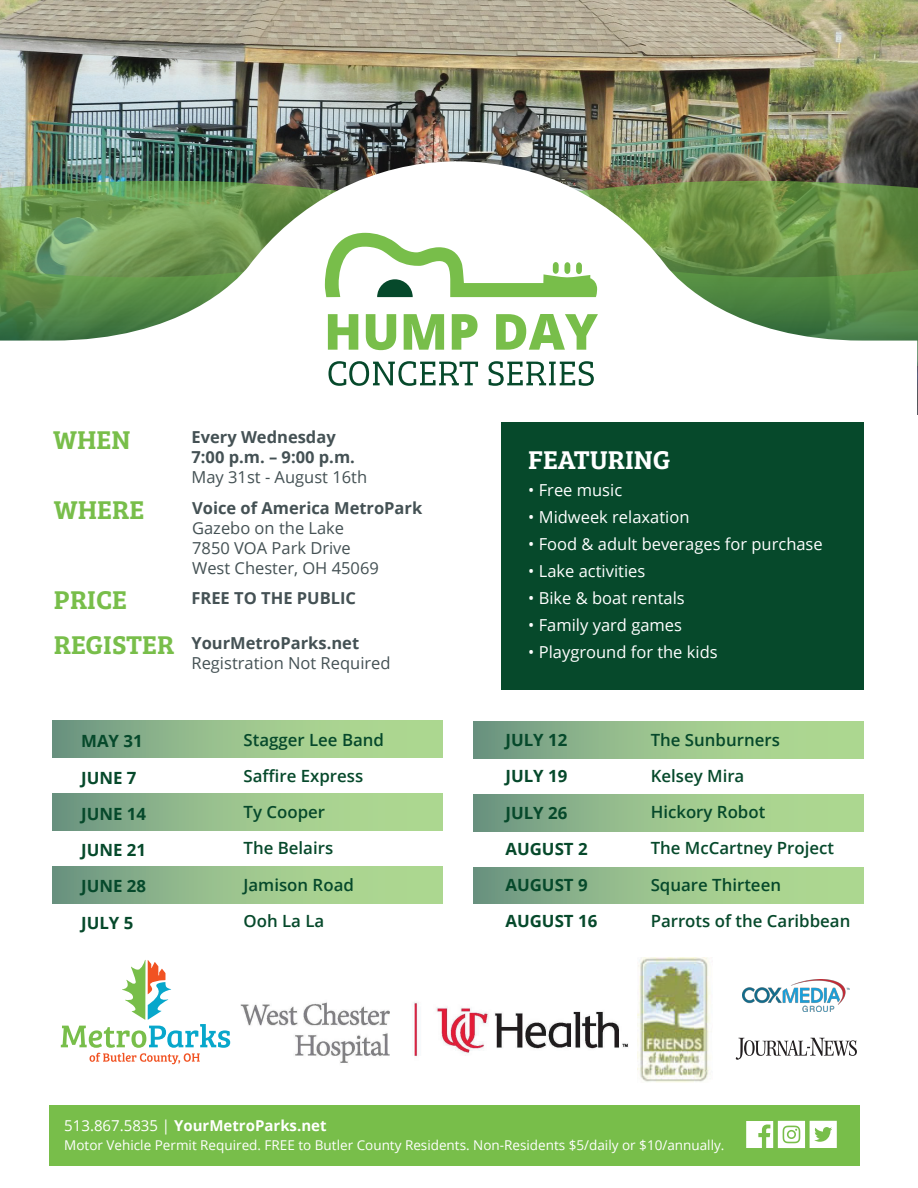
<style>
.page{position:relative;width:918px;height:1188px;background:#fff}
.page>*{position:absolute;margin:0;border:0;box-sizing:border-box;transform-origin:0 0}
.t1{font:26.55px "Bree Serif Sb";color:#78be4a}
.t2{font:26.55px "Bree Serif Sb";color:#fff}
.t3{font:600 16.8px/36.3px "Open Sans";color:#06492b}
.t4{font:700 16.8px/36.3px "Open Sans";color:#06492b}
.t5{font:16.5px "Open Sans";color:#fff}
.t6{font:16.5px/19.8px "Open Sans";color:#445154}
.t7{font:700 16.5px/19.8px "Open Sans";color:#445154}
.t8{font:700 15px "Open Sans";color:#fff}
.t9{font:13.5px "Open Sans";color:#fff}
.s1{font-family:"Bree Serif Sb";font-size:26.55px;color:#78be4a}
.s2{font-weight:700}
.s3{font-weight:400}
</style>
<div class="page">
<div style="left:473px;top:722px;width:391px;height:36px;background:linear-gradient(to right,#759d85,#bae494)"></div>
<div style="left:473px;top:795px;width:391px;height:36px;background:linear-gradient(to right,#759d85,#bae494)"></div>
<div style="left:473px;top:867px;width:391px;height:37px;background:linear-gradient(to right,#759d85,#bae494)"></div>
<img style="left:0;top:0;width:918px;height:415px">
<svg style="left:0;top:161px;width:917px;height:254px"></svg>
<svg style="left:328px;top:314px;width:30px;height:36px"></svg>
<svg style="left:366px;top:314px;width:30px;height:36px"></svg>
<svg style="left:404px;top:314px;width:40px;height:36px"></svg>
<svg style="left:452px;top:314px;width:26px;height:36px"></svg>
<svg style="left:496px;top:314px;width:102px;height:36px"></svg>
<svg style="left:328px;top:361px;width:150px;height:25px"></svg>
<svg style="left:489px;top:361px;width:105px;height:25px"></svg>
<svg style="left:325px;top:233px;width:272px;height:64px"></svg>
<div style="left:501px;top:422px;width:363px;height:268px;background:#06492b"></div>
<div style="left:49px;top:1105px;width:810px;height:61px;background:#78be4a"></div>
<svg style="left:746px;top:1121px;width:91px;height:27px"></svg>
<div style="left:52px;top:721px;width:391px;height:36px;background:linear-gradient(to right,#759c85,#bae494)"></div>
<div style="left:52px;top:794px;width:391px;height:36px;background:linear-gradient(to right,#759c85,#bae494)"></div>
<div style="left:52px;top:866px;width:391px;height:37px;background:linear-gradient(to right,#759c85,#bae494)"></div>
<img style="left:637px;top:957px;width:74px;height:125px">
<img style="left:743px;top:980px;width:107px;height:32px">
<svg style="left:736px;top:1038px;width:121px;height:22px"></svg>
<svg style="left:61px;top:960px;width:169px;height:104px"></svg>
<img style="left:240px;top:1002px;width:388px;height:61px">
<h1 class="t1" style="left:53px;top:419px;width:79px">WHEN</h1>
<h1 class="t1" style="left:54px;top:489px;width:92px">WHERE</h1>
<p class="t7" style="left:191px;top:427px;width:165px">Every Wednesday<br>7:00 p.m. – 9:00 p.m.</p>
<p class="t6" style="left:191px;top:467px;width:177px">May 31st - August 16th</p>
<p class="t7" style="left:192px;top:498px;width:232px">Voice of America MetroPark</p>
<p class="t6" style="left:192px;top:518px;width:188px">Gazebo on the Lake<br>7850 VOA Park Drive<br>West Chester, OH 45069</p>
<h1 class="t1" style="left:54px;top:580px;width:75px">PRICE</h1>
<p class="t7" style="left:191px;top:588px;width:166px">FREE TO THE PUBLIC</p>
<p class="t6" style="left:191px;top:633px;width:201px;text-indent:-137px"><span class="s1">REGISTER</span> <span class="s2">YourMetroParks.net<br></span>Registration Not Required</p>
<h1 class="t2" style="left:528px;top:440px;width:144px">FEATURING</h1>
<p class="t5" style="left:528px;top:479px;width:95px">• Free music</p>
<p class="t5" style="left:528px;top:506px;width:163px">• Midweek relaxation</p>
<p class="t5" style="left:528px;top:533px;width:296px">• Food &amp; adult beverages for purchase</p>
<p class="t5" style="left:528px;top:560px;width:119px">• Lake activities</p>
<p class="t5" style="left:528px;top:587px;width:158px">• Bike &amp; boat rentals</p>
<p class="t5" style="left:528px;top:614px;width:155px">• Family yard games</p>
<p class="t5" style="left:528px;top:641px;width:191px">• Playground for the kids</p>
<p class="t4" style="left:81px;top:723px;width:66px">MAY 31<br>JUNE 7<br>JUNE 14<br>JUNE 21<br>JUNE 28<br>JULY 5</p>
<p class="t3" style="left:244px;top:721px;width:142px">Stagger Lee Band<br>Saffire Express<br>Ty Cooper<br>The Belairs<br>Jamison Road<br>Ooh La La</p>
<p class="t4" style="left:505px;top:721px;width:93px">JULY 12<br>JULY 19<br>JULY 26<br>AUGUST 2<br>AUGUST 9<br>AUGUST 16</p>
<p class="t3" style="left:651px;top:721px;width:201px">The Sunburners<br>Kelsey Mira<br>Hickory Robot<br>The McCartney Project<br>Square Thirteen<br>Parrots of the Caribbean</p>
<p class="t8" style="left:64px;top:1115px;width:264px"><span class="s3">513.867.5835 |</span> YourMetroParks.net</p>
<p class="t9" style="left:64px;top:1136px;width:662px">Motor Vehicle Permit Required. FREE to Butler County Residents. Non-Residents $5/daily or $10/annually.</p>
</div>
